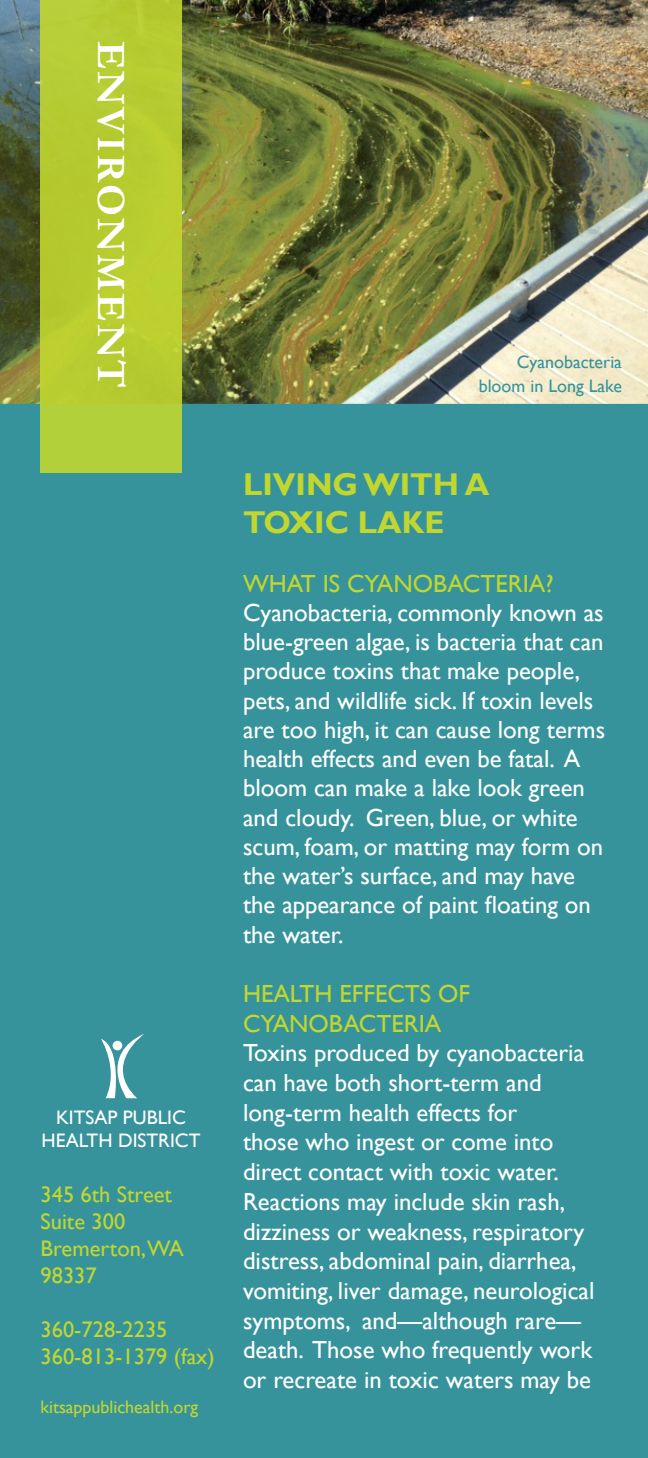
<style>
.page{position:relative;width:648px;height:1458px;background:#fff}
.page>*{position:absolute;margin:0;border:0;box-sizing:border-box;transform-origin:0 0}
.Header_-_Serif{font:700 40.5px "Garamond";letter-spacing:.05em;color:#fff}
.Bullets-Sans{font:700 31.5px "Gill Sans";color:#c1d72f}
.Bullets-Sans-2{font:24.75px/29.2px "Gill Sans";color:#fff}
.Bullets-Sans-3{font:24.75px/29.7px "Gill Sans";color:#c1d72f}
.Title_Block_-_Health{font:22.5px/27px "Gill Sans";color:#c1d72f}
.Title_Block_-_Green{font:22.5px "Gill Sans";color:#c1d72f}
.t1{font:19.57px/23.4px "Gill Sans";color:#fff;text-align:center}
.Bullets-Sans-4{font:18px "Gill Sans";color:#37939b}
.Bullets-Sans-5{font:18px "Gill Sans";color:#c1d72f}
</style>
<div class="page">
<img style="left:0;top:0;width:648px;height:404px">
<div style="left:0;top:404px;width:648px;height:1054px;background:#37939b"></div>
<div style="left:40px;top:0;width:142px;height:473px;background:#b6cd30"></div>
<svg style="left:97px;top:1034px;width:48px;height:64px"></svg>
<div style="left:113px;top:1041px;width:9px;height:9px;background:#fff;border-radius:50%"></div>
<p class="Header_-_Serif" style="left:138px;top:40px;width:349px;rotate:90deg">ENVIRONMENT</p>
<p class="Bullets-Sans-4" style="left:517px;top:352px;width:107px">Cyanobacteria</p>
<p class="Bullets-Sans-4" style="left:479px;top:376px;width:145px">bloom in Long Lake</p>
<p class="t1" style="left:42px;top:1105px;width:161px">KITSAP PUBLIC<br>HEALTH DISTRICT</p>
<p class="Title_Block_-_Health" style="left:40px;top:1182px;width:133px">345 6th Street</p>
<p class="Title_Block_-_Health" style="left:40px;top:1209px;width:86px">Suite 300</p>
<p class="Title_Block_-_Health" style="left:40px;top:1236px;width:145px">Bremerton,WA<br>98337</p>
<p class="Title_Block_-_Green" style="left:40px;top:1317px;width:129px">360-728-2235</p>
<p class="Title_Block_-_Green" style="left:40px;top:1344px;width:176px">360-813-1379 (fax)</p>
<p class="Bullets-Sans-5" style="left:40px;top:1396px;width:159px">kitsappublichealth.org</p>
<p class="Bullets-Sans" style="left:243px;top:465px;width:248px">LIVING WITH A</p>
<p class="Bullets-Sans" style="left:243px;top:503px;width:203px">TOXIC LAKE</p>
<p class="Bullets-Sans-3" style="left:243px;top:569px;width:312px">WHAT IS CYANOBACTERIA?</p>
<p class="Bullets-Sans-2" style="left:243px;top:598px;width:364px">Cyanobacteria, commonly known as blue-green algae, is bacteria that can produce toxins that make people, pets, and wildlife sick. If toxin levels are too high, it can cause long terms health effects and even be fatal. A bloom can make a lake look green and cloudy. Green, blue, or white scum, foam, or matting may form on the water’s surface, and may have the appearance of paint floating on the water.</p>
<p class="Bullets-Sans-3" style="left:243px;top:979px;width:229px">HEALTH EFFECTS OF<br>CYANOBACTERIA</p>
<p class="Bullets-Sans-2" style="left:243px;top:1039px;width:353px">Toxins produced by cyanobacteria can have both short-term and long-term health effects for<br>those who ingest or come into direct contact with toxic water.<br>Reactions may include skin rash, dizziness or weakness, respiratory distress, abdominal pain, diarrhea, vomiting, liver damage, neurological symptoms, and—although rare— death. Those who frequently work or recreate in toxic waters may be</p>
</div>
